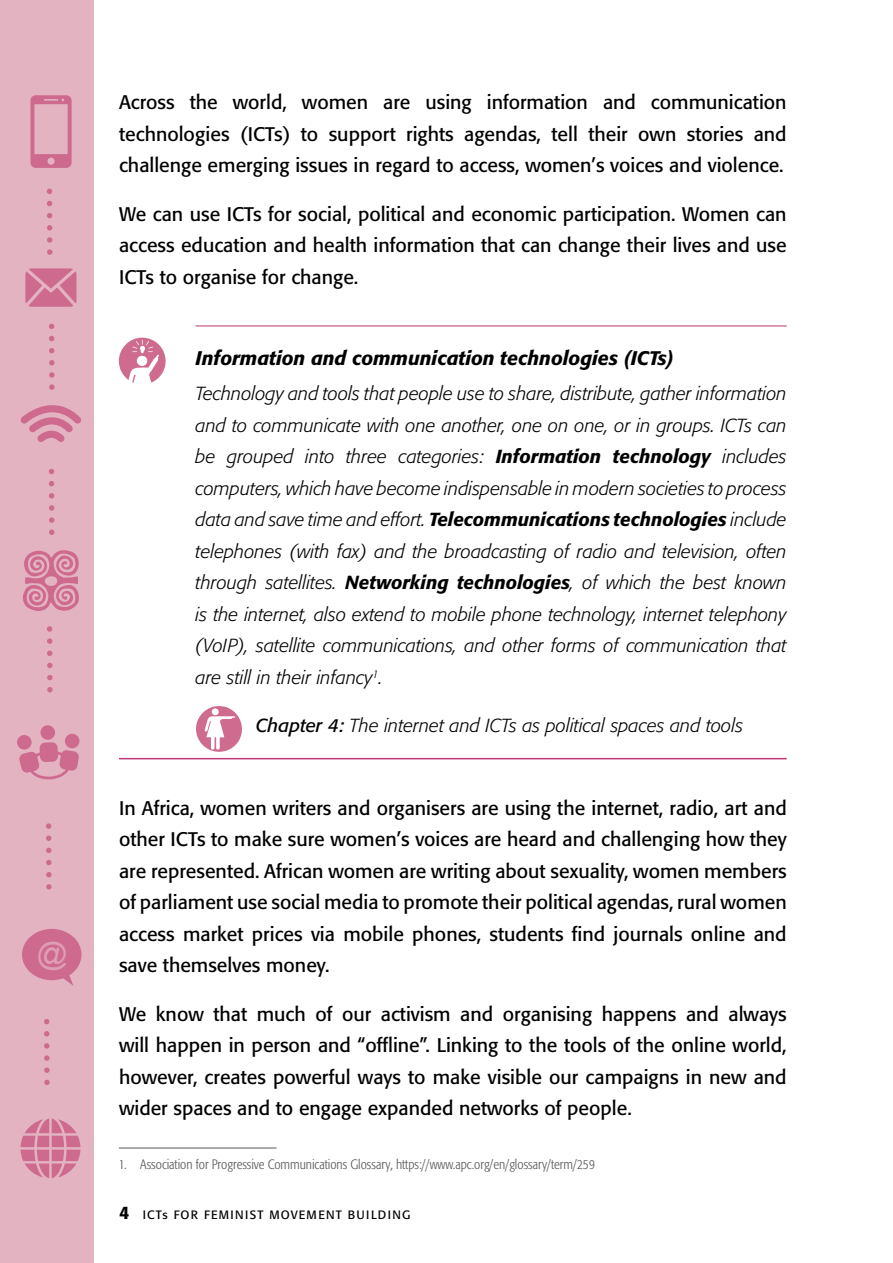
<style>
.page{position:relative;width:893px;height:1263px;background:#fff}
.page>*{position:absolute;margin:0;border:0;box-sizing:border-box;transform-origin:0 0}
.t1{font:30.45px "Arial";color:#fff}
.t2{font:19.5px/31.5px "Formata";color:#000;text-align:justify}
.t3{font:italic 500 19.5px "Formata";color:#000}
.t4{font:italic 300 18.75px/31.5px "Formata";color:#000;text-align:justify}
.t5{font:300 condensed 13.5px "Formata";color:#58595b}
.t6{font:12px "Formata";letter-spacing:.1em;color:#000}
.s1{font-weight:500}
.s2{font-weight:400}
.s3{font-weight:500;font-size:18px}
</style>
<div class="page">
<div style="left:0;top:0;width:94px;height:1263px;background:#e3b3c2"></div>
<svg style="left:30px;top:95px;width:42px;height:73px"></svg>
<svg style="left:25px;top:268px;width:51px;height:39px"></svg>
<svg style="left:20px;top:405px;width:61px;height:37px"></svg>
<div style="left:40px;top:725px;width:15px;height:15px;background:#ce6a8e;border-radius:50%"></div>
<div style="left:17px;top:735px;width:15px;height:15px;background:#ce6a8e;border-radius:50%"></div>
<svg style="left:19px;top:742px;width:60px;height:38px"></svg>
<div style="left:65px;top:733px;width:15px;height:15px;background:#ce6a8e;border-radius:50%"></div>
<svg style="left:22px;top:929px;width:60px;height:57px"></svg>
<svg style="left:20px;top:1118px;width:60px;height:60px"></svg>
<svg style="left:47px;top:189px;width:5px;height:5px"></svg>
<svg style="left:47px;top:201px;width:5px;height:5px"></svg>
<svg style="left:47px;top:213px;width:5px;height:5px"></svg>
<svg style="left:47px;top:225px;width:5px;height:5px"></svg>
<svg style="left:47px;top:237px;width:5px;height:6px"></svg>
<svg style="left:47px;top:249px;width:5px;height:6px"></svg>
<svg style="left:49px;top:324px;width:5px;height:5px"></svg>
<svg style="left:49px;top:336px;width:5px;height:5px"></svg>
<svg style="left:49px;top:348px;width:5px;height:5px"></svg>
<svg style="left:49px;top:360px;width:5px;height:5px"></svg>
<svg style="left:49px;top:372px;width:6px;height:6px"></svg>
<svg style="left:49px;top:384px;width:6px;height:6px"></svg>
<svg style="left:49px;top:469px;width:5px;height:5px"></svg>
<svg style="left:49px;top:481px;width:5px;height:5px"></svg>
<svg style="left:49px;top:493px;width:5px;height:5px"></svg>
<svg style="left:49px;top:505px;width:5px;height:6px"></svg>
<svg style="left:49px;top:517px;width:5px;height:6px"></svg>
<svg style="left:49px;top:529px;width:5px;height:6px"></svg>
<svg style="left:47px;top:626px;width:5px;height:6px"></svg>
<svg style="left:47px;top:638px;width:5px;height:6px"></svg>
<svg style="left:47px;top:651px;width:5px;height:5px"></svg>
<svg style="left:47px;top:663px;width:6px;height:5px"></svg>
<svg style="left:47px;top:675px;width:6px;height:5px"></svg>
<svg style="left:47px;top:687px;width:6px;height:5px"></svg>
<svg style="left:46px;top:823px;width:5px;height:6px"></svg>
<svg style="left:46px;top:835px;width:5px;height:6px"></svg>
<svg style="left:46px;top:848px;width:5px;height:5px"></svg>
<svg style="left:46px;top:860px;width:6px;height:5px"></svg>
<svg style="left:46px;top:872px;width:6px;height:5px"></svg>
<svg style="left:46px;top:884px;width:6px;height:5px"></svg>
<svg style="left:44px;top:1019px;width:5px;height:5px"></svg>
<svg style="left:44px;top:1031px;width:5px;height:5px"></svg>
<svg style="left:44px;top:1043px;width:5px;height:6px"></svg>
<svg style="left:44px;top:1055px;width:6px;height:6px"></svg>
<svg style="left:44px;top:1067px;width:6px;height:6px"></svg>
<svg style="left:44px;top:1080px;width:6px;height:5px"></svg>
<svg style="left:23px;top:550px;width:56px;height:61px"></svg>
<hr style="left:196px;top:326px;width:591px;height:1px;background:#c23373">
<hr style="left:119px;top:758px;width:668px;height:1px;background:#c23373">
<img style="left:196px;top:706px;width:46px;height:46px">
<img style="left:119px;top:338px;width:47px;height:45px">
<hr style="left:119px;top:1148px;width:157px;height:1px;background:#58595b">
<h1 class="t1" style="left:36px;top:933px;width:32px">@</h1>
<p class="t2" style="left:119px;top:86px;width:669px">Across the world, women are using information and communication technologies (ICTs) to support rights agendas, tell their own stories and challenge emerging issues in regard to access, women’s voices and violence.</p>
<p class="t2" style="left:119px;top:198px;width:669px">We can use ICTs for social, political and economic participation. Women can access education and health information that can change their lives and use ICTs to organise for change.</p>
<p class="t3" style="left:196px;top:346px;width:480px">Information and communication technologies (ICTs)</p>
<p class="t4" style="left:196px;top:378px;width:593px">Technology and tools that people use to share, distribute, gather information and to communicate with one another, one on one, or in groups. ICTs can be grouped into three categories: <span class="s1">Information technology</span> includes computers, which have become indispensable in modern societies to process data and save time and effort. <span class="s1">Telecommunications technologies</span> include telephones (with fax) and the broadcasting of radio and television, often through satellites. <span class="s1">Networking technologies</span>, of which the best known is the internet, also extend to mobile phone technology, internet telephony (VoIP), satellite communications, and other forms of communication that are still in their infancy<sup>1</sup>.</p>
<p class="t4" style="left:256px;top:710px;width:489px"><span class="s2">Chapter 4:</span> The internet and ICTs as political spaces and tools</p>
<p class="t2" style="left:119px;top:792px;width:669px">In Africa, women writers and organisers are using the internet, radio, art and other ICTs to make sure women’s voices are heard and challenging how they are represented. African women are writing about sexuality, women members of parliament use social media to promote their political agendas, rural women access market prices via mobile phones, students find journals online and save themselves money.</p>
<p class="t2" style="left:119px;top:998px;width:669px">We know that much of our activism and organising happens and always will happen in person and “offline”. Linking to the tools of the online world, however, creates powerful ways to make visible our campaigns in new and wider spaces and to engage expanded networks of people.</p>
<p class="t5" style="left:119px;top:1157px;width:477px">1. Association for Progressive Communications Glossary, https://www.apc.org/en/glossary/term/259</p>
<p class="t6" style="left:119px;top:1207px;width:119px"><span class="s3">4</span> ICTs for feminist</p>
<p class="t6" style="left:269px;top:1207px;width:87px">movement bui</p>
<p class="t6" style="left:371px;top:1207px;width:41px">lding</p>
</div>
